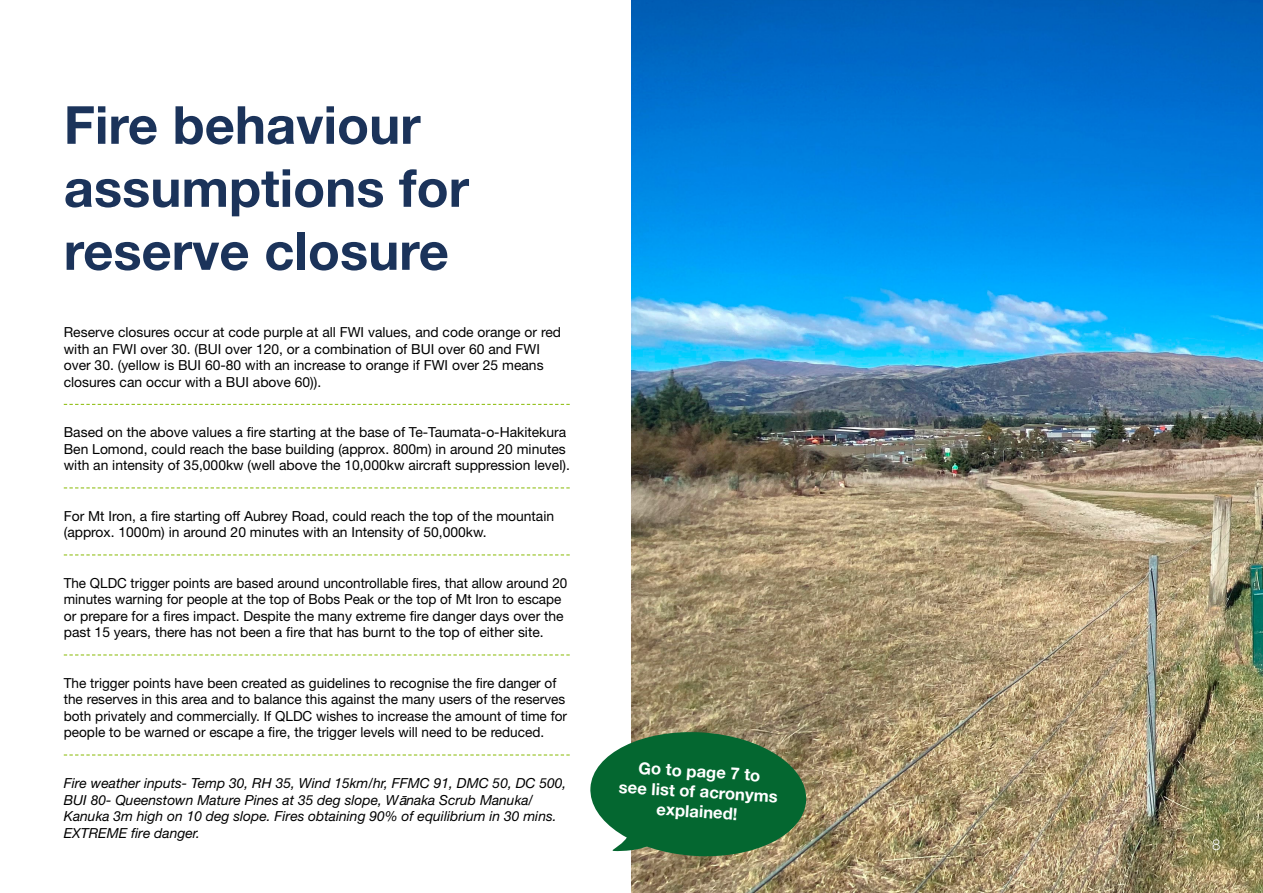
<style>
.page{position:relative;width:1263px;height:893px;background:#fff}
.page>*{position:absolute;margin:0;border:0;box-sizing:border-box;transform-origin:0 0}
.t1{font:700 52.5px/63px "Helvetica Neue LT Std";color:#1b335a}
.t2{font:700 16.65px/20px "Helvetica Neue LT Std";color:#fff;text-align:center}
.t3{font:300 15px "Helvetica Neue LT Std";color:#fff}
.t4{font:13.8px/16.5px "Helvetica Neue LT Std";color:#000}
.t5{font:italic 13.8px/16.6px "Helvetica Neue LT Std";color:#000}
.s1{font-family:"Helvetica"}
</style>
<div class="page">
<img style="left:631px;top:0;width:632px;height:893px">
<svg style="left:64px;top:404px;width:506px;height:1px"></svg>
<svg style="left:64px;top:487px;width:506px;height:1px"></svg>
<svg style="left:64px;top:554px;width:506px;height:1px"></svg>
<svg style="left:64px;top:654px;width:506px;height:1px"></svg>
<svg style="left:64px;top:754px;width:506px;height:2px"></svg>
<svg style="left:590px;top:729px;width:218px;height:130px;background:#337a4b"></svg>
<h1 class="t1" style="left:64px;top:92px;width:407px">Fire behaviour assumptions for reserve closure</h1>
<p class="t4" style="left:64px;top:324px;width:499px">Reserve closures occur at code purple at all FWI values, and code orange or red with an FWI over 30. (BUI over 120, or a combination of BUI over 60 and FWI over 30. (yellow is BUI 60-80 with an increase to orange if FWI over 25 means closures can occur with a BUI above 60)).</p>
<p class="t4" style="left:64px;top:424px;width:508px">Based on the above values a fire starting at the base of Te-Taumata-o-Hakitekura<br>Ben Lomond, could reach the base building (approx. 800m) in around 20 minutes with an intensity of 35,000kw (well above the 10,000kw aircraft suppression level).</p>
<p class="t4" style="left:64px;top:507px;width:492px">For Mt Iron, a fire starting off Aubrey Road, could reach the top of the mountain (approx. 1000m) in around 20 minutes with an Intensity of 50,000kw.</p>
<p class="t4" style="left:64px;top:575px;width:505px">The QLDC trigger points are based around uncontrollable fires, that allow around 20 minutes warning for people at the top of Bobs Peak or the top of Mt Iron to escape or prepare for a fires impact. Despite the many extreme fire danger days over the past 15 years, there has not been a fire that has burnt to the top of either site.</p>
<p class="t4" style="left:64px;top:675px;width:505px">The trigger points have been created as guidelines to recognise the fire danger of the reserves in this area and to balance this against the many users of the reserves both privately and commercially. If QLDC wishes to increase the amount of time for people to be warned or escape a fire, the trigger levels will need to be reduced.</p>
<p class="t5" style="left:64px;top:775px;width:504px">Fire weather inputs- Temp 30, RH 35, Wind 15km/hr, FFMC 91, DMC 50, DC 500, BUI 80- Queenstown Mature Pines at 35 deg slope, W<span class="s1">ā</span>naka Scrub Manuka/ Kanuka 3m high on 10 deg slope. Fires obtaining 90% of equilibrium in 30 mins.<br>EXTREME fire danger.</p>
<p class="t2" style="left:620px;top:757px;width:161px;rotate:3deg">Go to page 7 to<br>see list of acronyms explained!</p>
<p class="t3" style="left:1212px;top:836px;width:10px">8</p>
</div>
